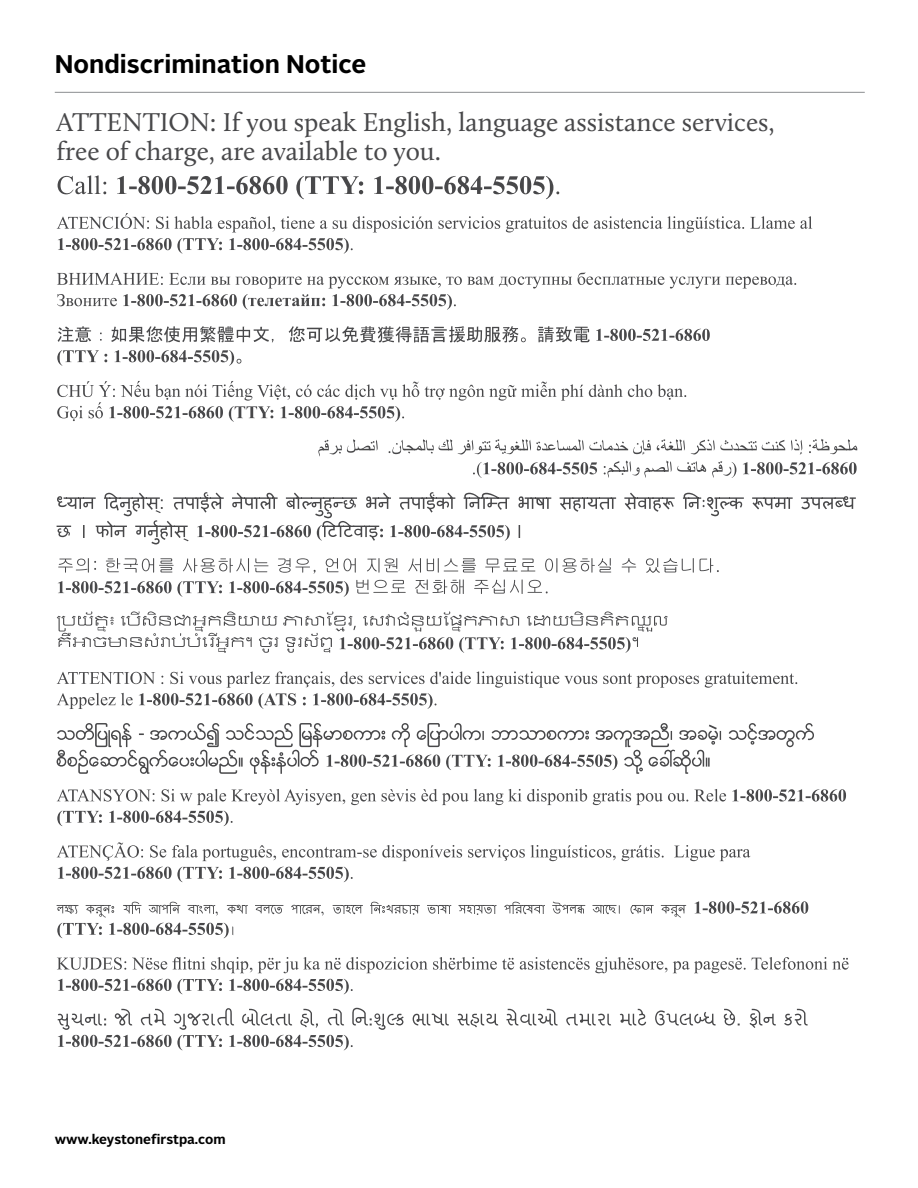
<style>
.page{position:relative;width:918px;height:1188px;background:#fff}
.page>*{position:absolute;margin:0;border:0;box-sizing:border-box;transform-origin:0 0}
.t1{font:26.7px/28.2px "Calluna";color:#48484a}
.t2{font:700 25.5px "Alright Sans";color:#000}
.t3{font:700 13.5px "Alright Sans";color:#000}
</style>
<div class="page">
<svg style="left:58px;top:1008px;width:750px;height:42px"></svg>
<svg style="left:58px;top:979px;width:295px;height:15px"></svg>
<svg style="left:57px;top:957px;width:792px;height:16px"></svg>
<svg style="left:57px;top:901px;width:751px;height:37px"></svg>
<svg style="left:58px;top:867px;width:295px;height:15px"></svg>
<svg style="left:57px;top:842px;width:693px;height:19px"></svg>
<svg style="left:57px;top:811px;width:176px;height:15px"></svg>
<svg style="left:57px;top:789px;width:789px;height:16px"></svg>
<svg style="left:57px;top:723px;width:757px;height:51px"></svg>
<svg style="left:57px;top:672px;width:740px;height:37px"></svg>
<svg style="left:57px;top:611px;width:611px;height:42px"></svg>
<svg style="left:58px;top:558px;width:661px;height:39px"></svg>
<svg style="left:57px;top:492px;width:799px;height:52px"></svg>
<svg style="left:318px;top:439px;width:539px;height:39px"></svg>
<svg style="left:57px;top:381px;width:629px;height:41px"></svg>
<svg style="left:57px;top:350px;width:184px;height:16px"></svg>
<svg style="left:58px;top:326px;width:652px;height:17px"></svg>
<svg style="left:57px;top:272px;width:739px;height:38px"></svg>
<svg style="left:57px;top:213px;width:755px;height:41px"></svg>
<svg style="left:58px;top:175px;width:501px;height:24px"></svg>
<hr style="left:55px;top:92px;width:810px;height:1px;background:#8b8e90">
<p class="t2" style="left:55px;top:46px;width:313px">Nondiscrimination Notice</p>
<p class="t1" style="left:57px;top:108px;width:720px">ATTENTION: If you speak English, language assistance services, free of charge, are available to you.</p>
<p class="t3" style="left:55px;top:1130px;width:172px">www.keystonefirstpa.com</p>
</div>
